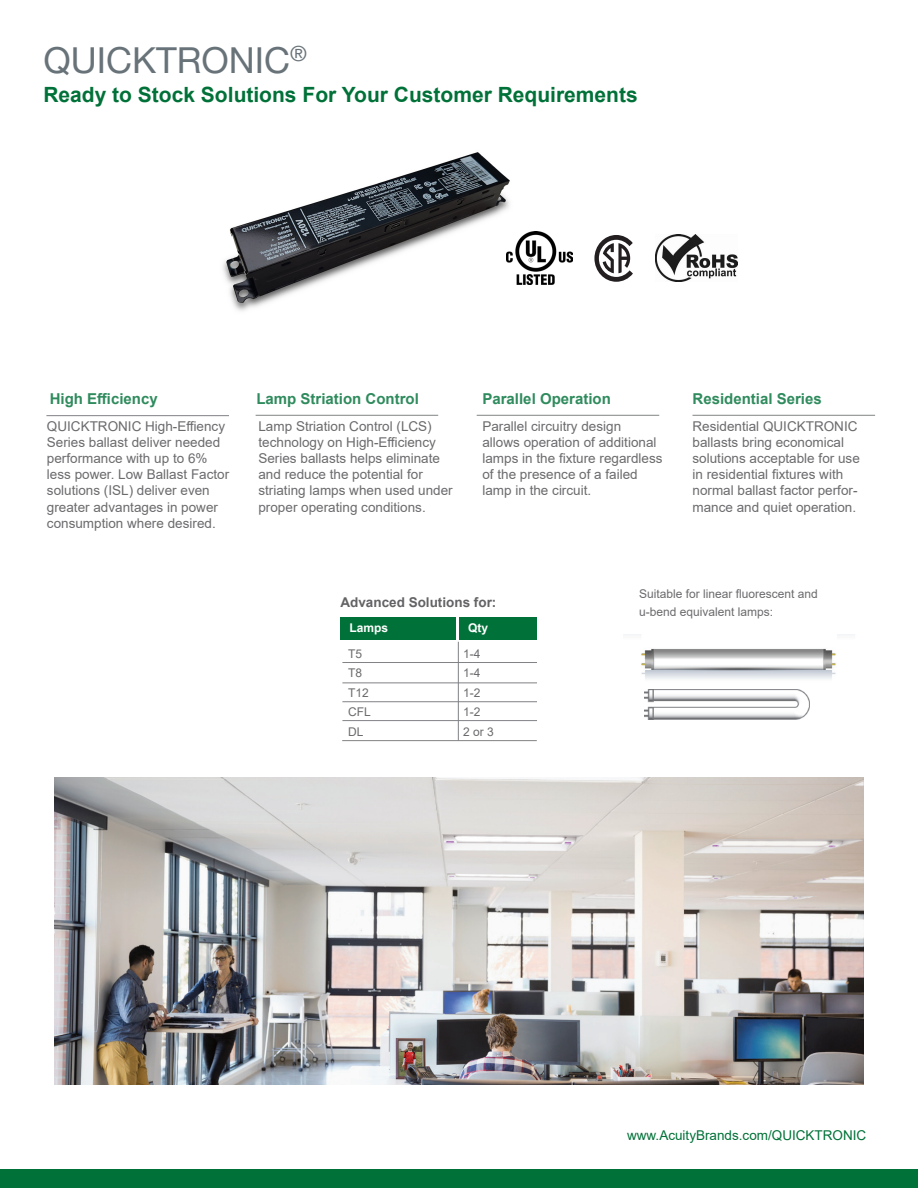
<style>
.page{position:relative;width:918px;height:1188px;background:#fff}
.page>*{position:absolute;margin:0;border:0;box-sizing:border-box;transform-origin:0 0}
.t1{font:36px "Helvetica Neue LT Pro";color:#687379}
.t2{font:700 21px "Arial";color:#007138}
.t3{font:700 15px "Arial";color:#2f8b5d}
.t4{font:13.5px/16.2px "Arial";color:#6b6b6e}
.t5{font:13.5px "Arial";color:#007138}
.t6{font:700 13.5px "Arial";color:#636366}
.t7{font:12px/18px "Arial";color:#6b6b6e}
.t8{font:700 12px "Arial";color:#fff}
</style>
<div class="page">
<img style="left:223px;top:152px;width:308px;height:159px">
<img style="left:644px;top:689px;width:165px;height:31px">
<div style="left:340px;top:617px;width:116px;height:22px;background:#007138"></div>
<div style="left:460px;top:617px;width:77px;height:23px;background:#007138"></div>
<hr style="left:46px;top:415px;width:183px;height:1px;background:#808285">
<hr style="left:256px;top:415px;width:182px;height:1px;background:#808285">
<hr style="left:477px;top:415px;width:182px;height:1px;background:#808285">
<hr style="left:693px;top:415px;width:182px;height:1px;background:#808285">
<hr style="left:342px;top:662px;width:195px;height:1px;background:#808285">
<hr style="left:342px;top:683px;width:195px;height:1px;background:#808285">
<hr style="left:342px;top:701px;width:195px;height:1px;background:#808285">
<hr style="left:342px;top:720px;width:195px;height:1px;background:#808285">
<hr style="left:458px;top:642px;width:1px;height:99px;background:#808285">
<svg style="left:594px;top:235px;width:39px;height:47px"></svg>
<img style="left:507px;top:232px;width:65px;height:53px">
<img style="left:655px;top:235px;width:83px;height:47px">
<img style="left:54px;top:777px;width:810px;height:308px">
<div style="left:0;top:1169px;width:918px;height:19px;background:#007138"></div>
<hr style="left:342px;top:740px;width:195px;height:1px;background:#808285">
<img style="left:640px;top:635px;width:200px;height:44px">
<p class="t1" style="left:43px;top:38px;width:265px">QUICKTRONIC<sup>®</sup></p>
<p class="t2" style="left:43px;top:80px;width:596px">Ready to Stock Solutions For Your Customer Requirements</p>
<p class="t3" style="left:50px;top:388px;width:109px">High Efficiency</p>
<p class="t3" style="left:256px;top:388px;width:164px">Lamp Striation Control</p>
<p class="t3" style="left:482px;top:388px;width:130px">Parallel Operation</p>
<p class="t3" style="left:693px;top:388px;width:131px">Residential Series</p>
<p class="t4" style="left:47px;top:418px;width:184px">QUICKTRONIC High-Effiency<br>Series ballast deliver needed performance with up to 6% less power. Low Ballast Factor solutions (ISL) deliver even greater advantages in power consumption where desired.</p>
<p class="t4" style="left:258px;top:418px;width:196px">Lamp Striation Control (LCS) technology on High-Efficiency<br>Series ballasts helps eliminate and reduce the potential for striating lamps when used under proper operating conditions.</p>
<p class="t4" style="left:482px;top:418px;width:182px">Parallel circuitry design<br>allows operation of additional lamps in the fixture regardless of the presence of a failed lamp in the circuit.</p>
<p class="t4" style="left:693px;top:418px;width:169px">Residential QUICKTRONIC ballasts bring economical solutions acceptable for use in residential fixtures with normal ballast factor perfor&shy;mance and quiet operation.</p>
<p class="t6" style="left:340px;top:593px;width:158px">Advanced Solutions for:</p>
<p class="t8" style="left:350px;top:619px;width:40px">Lamps</p>
<p class="t8" style="left:468px;top:619px;width:22px">Qty</p>
<p class="t7" style="left:348px;top:644px;width:16px">T5</p>
<p class="t7" style="left:348px;top:664px;width:16px">T8</p>
<p class="t7" style="left:348px;top:683px;width:22px">T12</p>
<p class="t7" style="left:348px;top:703px;width:24px">CFL</p>
<p class="t7" style="left:348px;top:722px;width:17px">DL</p>
<p class="t7" style="left:463px;top:645px;width:19px">1-4</p>
<p class="t7" style="left:463px;top:664px;width:19px">1-4</p>
<p class="t7" style="left:463px;top:684px;width:19px">1-2</p>
<p class="t7" style="left:463px;top:703px;width:19px">1-2</p>
<p class="t7" style="left:463px;top:723px;width:32px">2 or 3</p>
<p class="t7" style="left:639px;top:585px;width:180px">Suitable for linear fluorescent and u-bend equivalent lamps:</p>
<p class="t5" style="left:627px;top:1126px;width:241px">www.AcuityBrands.com/QUICKTRONIC</p>
</div>
